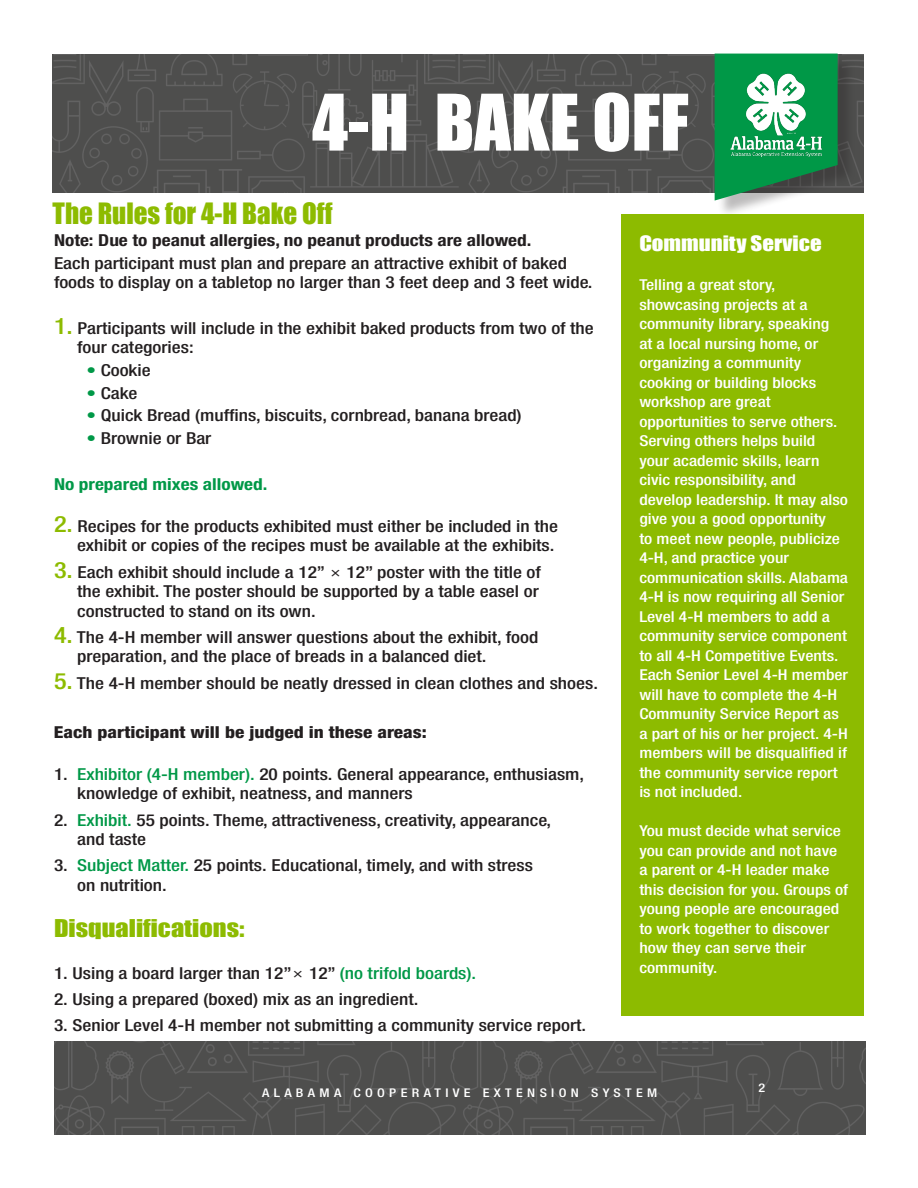
<style>
.page{position:relative;width:918px;height:1188px;background:#fff}
.page>*{position:absolute;margin:0;border:0;box-sizing:border-box;transform-origin:0 0}
.t1{font:72px "Impact";color:#fff}
.t2{font:27px "Impact";color:#8dbb00}
.t3{font:22.5px "Impact";color:#8dbb00;scale:1.17 1}
.t4{font:19.5px "Impact";color:#fff;scale:1.17 1}
.t5{font:500 condensed 16.5px/19.5px "Helvetica Neue LT Std";color:#231f20;scale:1.17 1}
.t6{font:700 condensed 16.5px "Helvetica Neue LT Std";color:#231f20;scale:1.17 1}
.t7{font:800 condensed 16.5px "Helvetica Neue LT Std";color:#231f20;scale:1.17 1}
.t8{font:700 condensed 16.5px "Helvetica Neue LT Std";color:#009847;scale:1.17 1}
.t9{font:500 condensed 15px/19.5px "Helvetica Neue LT Std";color:#fff;scale:1.17 1}
.t10{font:500 condensed 12px "Helvetica Neue LT Std";letter-spacing:.31em;color:#fff;scale:1.17 1}
.s1{font-size:22.5px;color:#8dbb00}
.s2{color:#009847}
.s3{font-family:"Avenir";font-weight:400;font-stretch:normal}
</style>
<div class="page">
<img style="left:54px;top:1041px;width:811px;height:94px">
<img style="left:53px;top:54px;width:811px;height:139px">
<div style="left:717px;top:56px;width:139px;height:162px;background:#231f20;opacity:.3"></div>
<svg style="left:715px;top:54px;width:123px;height:147px"></svg>
<img style="left:721px;top:66px;width:111px;height:98px">
<div style="left:621px;top:214px;width:243px;height:802px;background:#8dbb00"></div>
<h1 class="t1" style="left:312px;top:67px;width:378px">4-H BAKE OFF</h1>
<h2 class="t2" style="left:53px;top:192px;width:281px">The Rules for 4-H Bake Off</h2>
<p class="t6" style="left:54px;top:230px;width:410px">Note: Due to peanut allergies, no peanut products are allowed.</p>
<p class="t5" style="left:54px;top:253px;width:462px">Each participant must plan and prepare an attractive exhibit of baked foods to display on a tabletop no larger than 3 feet deep and 3 feet wide.</p>
<p class="t5" style="left:77px;top:318px;width:443px;text-indent:-23px"><span class="s1">1.</span> Participants will include in the exhibit baked products from two of the four categories:</p>
<p class="t5" style="left:86px;top:360px;width:56px"><span class="s2">•</span> Cookie</p>
<p class="t5" style="left:86px;top:383px;width:45px"><span class="s2">•</span> Cake</p>
<p class="t5" style="left:86px;top:406px;width:373px"><span class="s2">•</span> Quick Bread (muffins, biscuits, cornbread, banana bread)</p>
<p class="t5" style="left:86px;top:428px;width:108px"><span class="s2">•</span> Brownie or Bar</p>
<p class="t8" style="left:54px;top:474px;width:184px">No prepared mixes allowed.</p>
<p class="t5" style="left:54px;top:516px;width:432px;text-align:right"><span class="s1">2.</span> Recipes for the products exhibited must either be included in the exhibit or copies of the recipes must be available at the exhibits.</p>
<p class="t5" style="left:77px;top:562px;width:398px;text-indent:-23px"><span class="s1">3.</span> Each exhibit should include a 12” <span class="s3">×</span> 12” poster with the title of the exhibit. The poster should be supported by a table easel or constructed to stand on its own.</p>
<p class="t5" style="left:77px;top:627px;width:396px;text-indent:-23px"><span class="s1">4.</span> The 4-H member will answer questions about the exhibit, food preparation, and the place of breads in a balanced diet.</p>
<p class="t5" style="left:54px;top:673px;width:466px"><span class="s1">5.</span> The 4-H member should be neatly dressed in clean clothes and shoes.</p>
<p class="t7" style="left:54px;top:722px;width:320px">Each participant will be judged in these areas:</p>
<p class="t5" style="left:77px;top:764px;width:435px;text-indent:-23px">1. <span class="s2">Exhibitor (4-H member).</span> 20 points. General appearance, enthusiasm, knowledge of exhibit, neatness, and manners</p>
<p class="t5" style="left:77px;top:810px;width:407px;text-indent:-23px">2. <span class="s2">Exhibit.</span> 55 points. Theme, attractiveness, creativity, appearance, and taste</p>
<p class="t5" style="left:77px;top:856px;width:391px;text-indent:-23px">3. <span class="s2">Subject Matter.</span> 25 points. Educational, timely, and with stress on nutrition.</p>
<h3 class="t3" style="left:54px;top:910px;width:164px">Disqualifications:</h3>
<p class="t5" style="left:54px;top:963px;width:362px">1. Using a board larger than 12”<span class="s3">×</span> 12” <span class="s2">(no trifold boards).</span></p>
<p class="t5" style="left:54px;top:989px;width:313px">2. Using a prepared (boxed) mix as an ingredient.</p>
<p class="t5" style="left:54px;top:1016px;width:456px">3. Senior Level 4-H member not submitting a community service report.</p>
<p class="t4" style="left:639px;top:228px;width:157px">Community Service</p>
<p class="t9" style="left:639px;top:275px;width:180px">Telling a great story, showcasing projects at a community library, speaking<br>at a local nursing home, or organizing a community cooking or building blocks workshop are great opportunities to serve others.<br>Serving others helps build your academic skills, learn civic responsibility, and develop leadership. It may also give you a good opportunity<br>to meet new people, publicize<br>4-H, and practice your communication skills. Alabama<br>4-H is now requiring all Senior<br>Level 4-H members to add a community service component to all 4-H Competitive Events.<br>Each Senior Level 4-H member will have to complete the 4-H<br>Community Service Report as a part of his or her project. 4-H members will be disqualified if the community service report is not included.</p>
<p class="t9" style="left:639px;top:821px;width:180px">You must decide what service you can provide and not have a parent or 4-H leader make this decision for you. Groups of young people are encouraged to work together to discover how they can serve their community.</p>
<p class="t10" style="left:262px;top:1085px;width:339px">ALABAMA COOPERATIVE EXTENSION SYSTEM</p>
<p class="t10" style="left:759px;top:1080px;width:7px">2</p>
</div>
